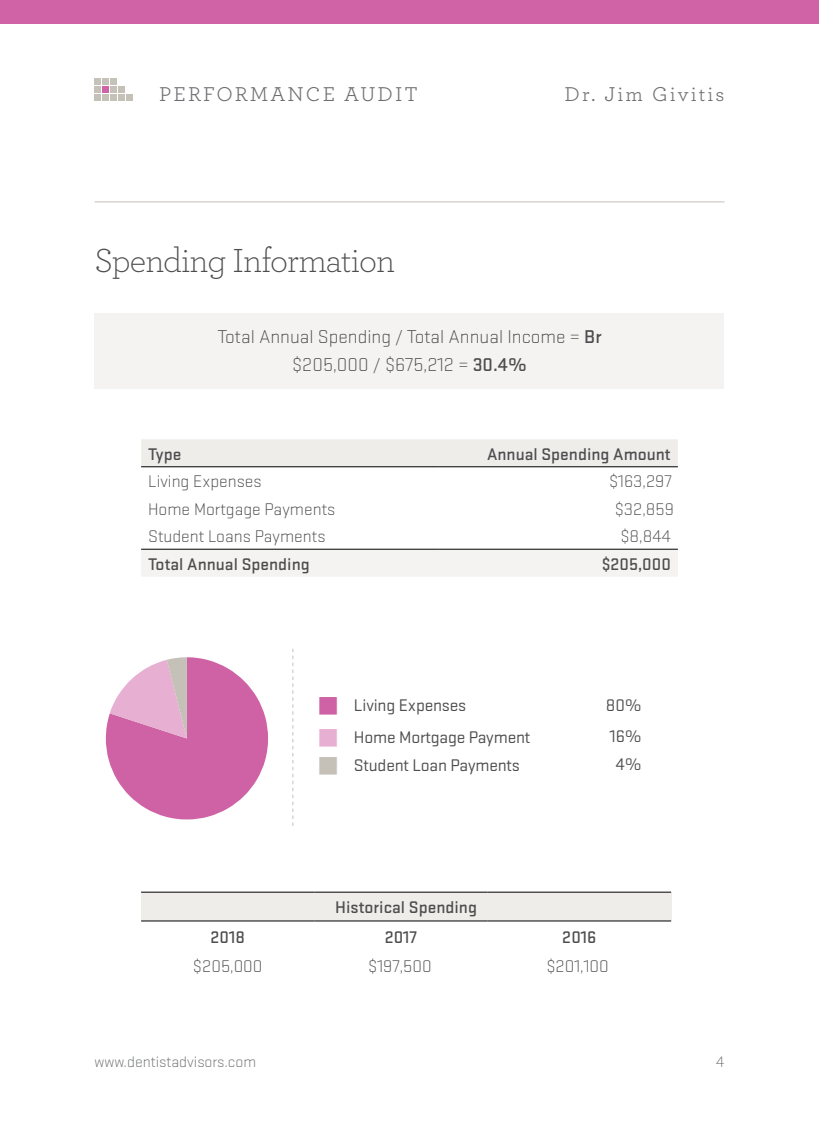
<style>
.page{position:relative;width:819px;height:1134px;background:#fff}
.page>*{position:absolute;margin:0;border:0;box-sizing:border-box;transform-origin:0 0}
.t1{font:227.5px "Chartwell Pies";color:#cf62a4}
.t2{font:300 35px "Archer";letter-spacing:-.025em;color:#4d4d4f}
.t3{font:21px "Archer";letter-spacing:.1em;color:#6d6e71}
.t4{font:300 19.25px/27.8px "Stratum 1";color:#4d4d4f;text-align:center}
.t5{font:300 17.5px "Stratum 1";color:#4d4d4f}
.t6{font:500 17.5px "Stratum 1";color:#4d4d4f}
.t7{font:17.5px "Stratum 1";letter-spacing:-.01em;color:#4d4d4f}
.t8{font:300 15.75px "Stratum 1";color:#6d6e71}
.s1{font-weight:500}
.s2{color:#e7b0d2}
.s3{color:#c5c1b9}
</style>
<div class="page">
<div style="left:0;top:0;width:819px;height:24px;background:#d063a5"></div>
<svg style="left:95px;top:79px;width:6px;height:14px"></svg>
<div style="left:95px;top:94px;width:6px;height:7px;background:#c5c1b9"></div>
<div style="left:102px;top:79px;width:7px;height:6px;background:#c5c2ba"></div>
<div style="left:102px;top:87px;width:7px;height:6px;background:#d063a5"></div>
<div style="left:102px;top:94px;width:7px;height:7px;background:#c5c2ba"></div>
<div style="left:110px;top:79px;width:7px;height:6px;background:#c5c2ba"></div>
<div style="left:110px;top:87px;width:7px;height:6px;background:#c5c1b9"></div>
<svg style="left:118px;top:87px;width:6px;height:6px"></svg>
<div style="left:110px;top:94px;width:7px;height:7px;background:#c5c2ba"></div>
<div style="left:118px;top:94px;width:6px;height:7px;background:#c5c1b9"></div>
<div style="left:126px;top:94px;width:6px;height:7px;background:#c5c1b9"></div>
<svg style="left:292px;top:649px;width:1px;height:177px"></svg>
<div style="left:95px;top:313px;width:630px;height:75px;background:#f4f3f1"></div>
<div style="left:141px;top:439px;width:537px;height:27px;background:#eeedea"></div>
<div style="left:141px;top:550px;width:537px;height:26px;background:#f4f3f1"></div>
<hr style="left:141px;top:549px;width:298px;height:1px;background:#000">
<hr style="left:439px;top:549px;width:239px;height:1px;background:#000">
<hr style="left:141px;top:466px;width:298px;height:1px;background:#000">
<hr style="left:439px;top:466px;width:239px;height:1px;background:#000">
<hr style="left:95px;top:201px;width:630px;height:1px;background:#c5c1b9">
<div style="left:141px;top:892px;width:530px;height:29px;background:#eeedea"></div>
<hr style="left:141px;top:892px;width:173px;height:1px;background:#000">
<hr style="left:314px;top:892px;width:174px;height:1px;background:#000">
<hr style="left:488px;top:892px;width:183px;height:1px;background:#000">
<hr style="left:141px;top:921px;width:173px;height:1px;background:#000">
<hr style="left:314px;top:921px;width:174px;height:1px;background:#000">
<hr style="left:488px;top:921px;width:183px;height:1px;background:#000">
<p class="t3" style="left:159px;top:84px;width:260px">PERFORMANCE AUDIT</p>
<p class="t3" style="left:564px;top:84px;width:162px">Dr. Jim Givitis</p>
<h2 class="t2" style="left:94px;top:244px;width:302px">Spending Information</h2>
<p class="t4" style="left:217px;top:324px;width:386px">Total Annual Spending / Total Annual Income = <span class="s1">Br </span>$205,000 / $675,212 = <span class="s1">30.4%</span></p>
<p class="t6" style="left:148px;top:446px;width:35px">Type</p>
<p class="t6" style="left:487px;top:446px;width:185px">Annual Spending Amount</p>
<p class="t5" style="left:148px;top:474px;width:115px">Living Expenses</p>
<p class="t5" style="left:609px;top:474px;width:64px">$163,297</p>
<p class="t5" style="left:148px;top:501px;width:189px">Home Mortgage Payments</p>
<p class="t5" style="left:615px;top:501px;width:61px">$32,859</p>
<p class="t5" style="left:148px;top:529px;width:179px">Student Loans Payments</p>
<p class="t5" style="left:620px;top:529px;width:52px">$8,844</p>
<p class="t6" style="left:148px;top:556px;width:163px">Total Annual Spending</p>
<p class="t6" style="left:602px;top:556px;width:71px">$205,000</p>
<h1 class="t1" style="left:94px;top:599px;width:356px">80<span class="s2">16</span><span class="s3">4</span></h1>
<p class="t7" style="left:354px;top:699px;width:114px">Living Expenses</p>
<p class="t7" style="left:606px;top:699px;width:38px">80%</p>
<p class="t7" style="left:354px;top:731px;width:178px">Home Mortgage Payment</p>
<p class="t7" style="left:610px;top:730px;width:34px">16%</p>
<p class="t7" style="left:354px;top:759px;width:168px">Student Loan Payments</p>
<p class="t7" style="left:616px;top:758px;width:27px">4%</p>
<p class="t6" style="left:335px;top:900px;width:143px">Historical Spending</p>
<p class="t6" style="left:211px;top:929px;width:36px">2018</p>
<p class="t6" style="left:385px;top:929px;width:34px">2017</p>
<p class="t6" style="left:562px;top:929px;width:36px">2016</p>
<p class="t5" style="left:193px;top:958px;width:71px">$205,000</p>
<p class="t5" style="left:368px;top:958px;width:65px">$197,500</p>
<p class="t5" style="left:546px;top:958px;width:64px">$201,100</p>
<p class="t8" style="left:94px;top:1055px;width:163px">www.dentistadvisors.com</p>
<p class="t8" style="left:716px;top:1055px;width:10px">4</p>
</div>
